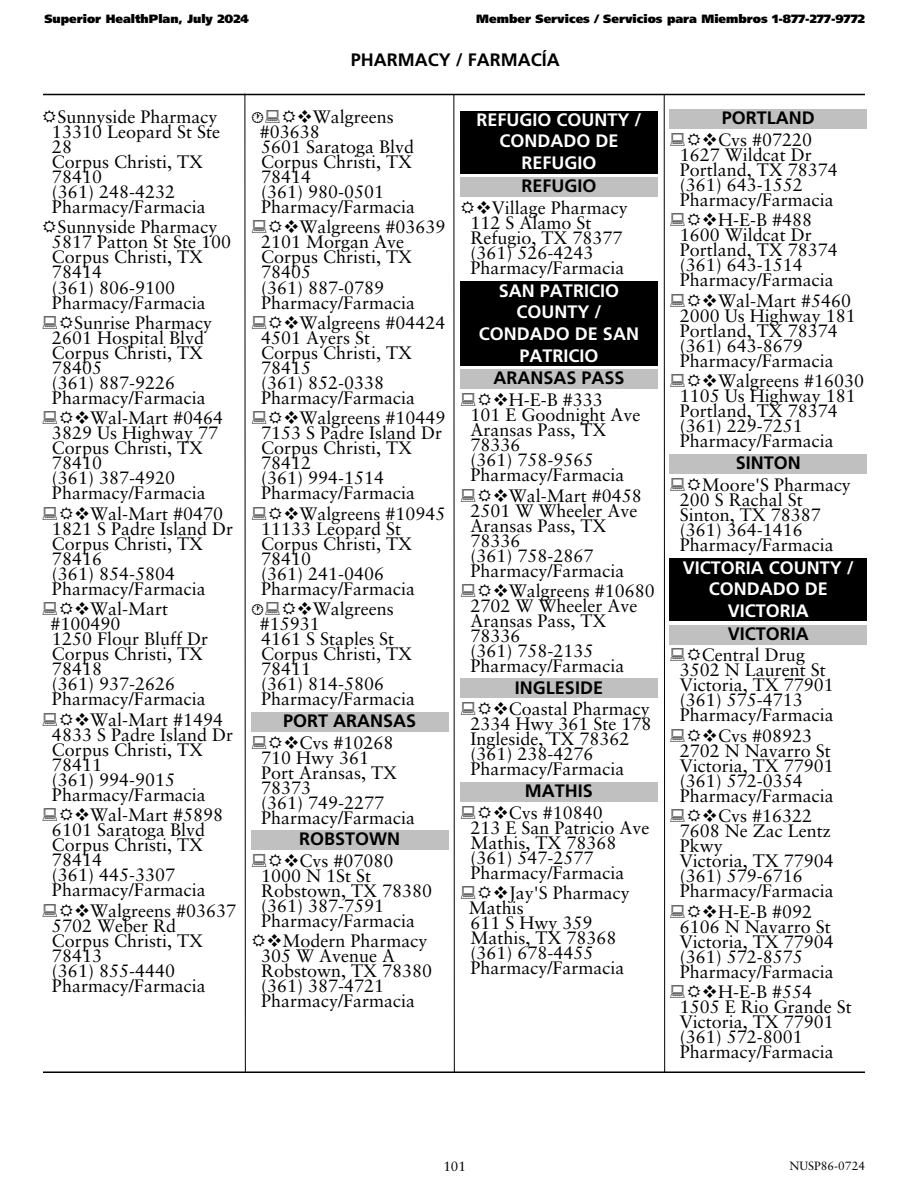
<style>
.page{position:relative;width:918px;height:1188px;background:#fff}
.page>*{position:absolute;margin:0;border:0;box-sizing:border-box;transform-origin:0 0}
.t1{font:18px/15px "Sabon LT Std";color:#000}
.t2{font:700 18px/21.6px "Frutiger LT Std";color:#fff;text-align:center}
.t3{font:700 18px "Frutiger LT Std";color:#000}
.t4{font:13.5px "Sabon LT Std";color:#000}
.t5{font:900 12px "Frutiger LT Std";color:#000}
.t6{font:12px "Sabon LT Std";color:#000}
</style>
<div class="page">
<div style="left:251px;top:712px;width:198px;height:19px;background:#c0c0c0"></div>
<div style="left:251px;top:830px;width:198px;height:20px;background:#c0c0c0"></div>
<div style="left:460px;top:111px;width:198px;height:62px;background:#000"></div>
<div style="left:460px;top:177px;width:198px;height:19px;background:#c0c0c0"></div>
<div style="left:460px;top:282px;width:198px;height:84px;background:#000"></div>
<div style="left:460px;top:370px;width:198px;height:19px;background:#c0c0c0"></div>
<div style="left:460px;top:679px;width:198px;height:19px;background:#c0c0c0"></div>
<div style="left:460px;top:782px;width:198px;height:19px;background:#c0c0c0"></div>
<div style="left:669px;top:109px;width:198px;height:20px;background:#c0c0c0"></div>
<div style="left:669px;top:454px;width:198px;height:19px;background:#c0c0c0"></div>
<div style="left:669px;top:559px;width:198px;height:62px;background:#000"></div>
<div style="left:669px;top:625px;width:198px;height:19px;background:#c0c0c0"></div>
<hr style="left:43px;top:94px;width:822px;height:1px;background:#000">
<hr style="left:43px;top:1071px;width:822px;height:2px;background:#000">
<svg style="left:244px;top:93px;width:2px;height:979px"></svg>
<svg style="left:453px;top:95px;width:2px;height:977px"></svg>
<svg style="left:663px;top:93px;width:37px;height:979px"></svg>
<p class="t5" style="left:44px;top:14px;width:206px">Superior HealthPlan, July 2024</p>
<p class="t5" style="left:476px;top:14px;width:390px">Member Services / Servicios para Miembros 1-877-277-9772</p>
<p class="t3" style="left:351px;top:53px;width:210px">PHARMACY / FARMACÍA</p>
<p class="t1" style="left:52px;top:111px;width:170px">Sunnyside Pharmacy<br>13310 Leopard St Ste<br>28<br>Corpus Christi, TX<br>78410<br>(361) 248-4232<br>Pharmacy/Farmacia</p>
<p class="t1" style="left:52px;top:222px;width:181px">Sunnyside Pharmacy<br>5817 Patton St Ste 100<br>Corpus Christi, TX<br>78414<br>(361) 806-9100<br>Pharmacy/Farmacia</p>
<p class="t1" style="left:52px;top:317px;width:162px;text-indent:22px">Sunrise Pharmacy<br>2601 Hospital Blvd<br>Corpus Christi, TX<br>78405<br>(361) 887-9226<br>Pharmacy/Farmacia</p>
<p class="t1" style="left:52px;top:412px;width:173px;text-indent:22px">❖Wal-Mart #0464<br>3829 Us Highway 77<br>Corpus Christi, TX<br>78410<br>(361) 387-4920<br>Pharmacy/Farmacia</p>
<p class="t1" style="left:52px;top:508px;width:183px;text-indent:22px">❖Wal-Mart #0470<br>1821 S Padre Island Dr<br>Corpus Christi, TX<br>78416<br>(361) 854-5804<br>Pharmacy/Farmacia</p>
<p class="t1" style="left:50px;top:603px;width:159px;text-indent:24px">❖Wal-Mart #100490<br>1250 Flour Bluff Dr<br>Corpus Christi, TX<br>78418<br>(361) 937-2626<br>Pharmacy/Farmacia</p>
<p class="t1" style="left:52px;top:714px;width:183px;text-indent:22px">❖Wal-Mart #1494<br>4833 S Padre Island Dr<br>Corpus Christi, TX<br>78411<br>(361) 994-9015<br>Pharmacy/Farmacia</p>
<p class="t1" style="left:52px;top:809px;width:173px;text-indent:22px">❖Wal-Mart #5898<br>6101 Saratoga Blvd<br>Corpus Christi, TX<br>78414<br>(361) 445-3307<br>Pharmacy/Farmacia</p>
<p class="t1" style="left:52px;top:905px;width:186px;text-indent:22px">❖Walgreens #03637<br>5702 Weber Rd<br>Corpus Christi, TX<br>78413<br>(361) 855-4440<br>Pharmacy/Farmacia</p>
<p class="t1" style="left:260px;top:111px;width:157px;text-indent:-9px">• ❖Walgreens #03638<br>5601 Saratoga Blvd<br>Corpus Christi, TX<br>78414<br>(361) 980-0501<br>Pharmacy/Farmacia</p>
<p class="t1" style="left:261px;top:222px;width:186px;text-indent:22px">❖Walgreens #03639<br>2101 Morgan Ave<br>Corpus Christi, TX<br>78405<br>(361) 887-0789<br>Pharmacy/Farmacia</p>
<p class="t1" style="left:261px;top:317px;width:186px;text-indent:22px">❖Walgreens #04424<br>4501 Ayers St<br>Corpus Christi, TX<br>78415<br>(361) 852-0338<br>Pharmacy/Farmacia</p>
<p class="t1" style="left:261px;top:412px;width:186px;text-indent:22px">❖Walgreens #10449<br>7153 S Padre Island Dr<br>Corpus Christi, TX<br>78412<br>(361) 994-1514<br>Pharmacy/Farmacia</p>
<p class="t1" style="left:261px;top:508px;width:186px;text-indent:22px">❖Walgreens #10945<br>11133 Leopard St<br>Corpus Christi, TX<br>78410<br>(361) 241-0406<br>Pharmacy/Farmacia</p>
<p class="t1" style="left:260px;top:603px;width:157px;text-indent:-9px">• ❖Walgreens #15931<br>4161 S Staples St<br>Corpus Christi, TX<br>78411<br>(361) 814-5806<br>Pharmacy/Farmacia</p>
<p class="t3" style="left:283px;top:714px;width:135px">PORT ARANSAS</p>
<p class="t1" style="left:261px;top:737px;width:155px;text-indent:22px">❖Cvs #10268<br>710 Hwy 361<br>Port Aransas, TX<br>78373<br>(361) 749-2277<br>Pharmacy/Farmacia</p>
<p class="t3" style="left:299px;top:833px;width:103px">ROBSTOWN</p>
<p class="t1" style="left:261px;top:855px;width:173px;text-indent:22px">❖Cvs #07080<br>1000 N 1St St<br>Robstown, TX 78380 (361) 387-7591<br>Pharmacy/Farmacia</p>
<p class="t1" style="left:261px;top:935px;width:173px">❖Modern Pharmacy<br>305 W Avenue A<br>Robstown, TX 78380 (361) 387-4721<br>Pharmacy/Farmacia</p>
<p class="t2" style="left:476px;top:111px;width:167px">REFUGIO COUNTY /<br>CONDADO DE<br>REFUGIO</p>
<p class="t3" style="left:521px;top:179px;width:77px">REFUGIO</p>
<p class="t1" style="left:470px;top:202px;width:159px">❖Village Pharmacy<br>112 S Alamo St<br>Refugio, TX 78377 (361) 526-4243<br>Pharmacy/Farmacia</p>
<p class="t2" style="left:479px;top:282px;width:162px">SAN PATRICIO<br>COUNTY /<br>CONDADO DE SAN<br>PATRICIO</p>
<p class="t3" style="left:493px;top:372px;width:133px">ARANSAS PASS</p>
<p class="t1" style="left:470px;top:394px;width:172px;text-indent:22px">❖H-E-B #333<br>101 E Goodnight Ave<br>Aransas Pass, TX<br>78336<br>(361) 758-9565<br>Pharmacy/Farmacia</p>
<p class="t1" style="left:470px;top:490px;width:173px;text-indent:22px">❖Wal-Mart #0458<br>2501 W Wheeler Ave<br>Aransas Pass, TX<br>78336<br>(361) 758-2867<br>Pharmacy/Farmacia</p>
<p class="t1" style="left:470px;top:585px;width:186px;text-indent:22px">❖Walgreens #10680<br>2702 W Wheeler Ave<br>Aransas Pass, TX<br>78336<br>(361) 758-2135<br>Pharmacy/Farmacia</p>
<p class="t3" style="left:515px;top:681px;width:90px">INGLESIDE</p>
<p class="t1" style="left:470px;top:703px;width:183px;text-indent:22px">❖Coastal Pharmacy<br>2334 Hwy 361 Ste 178<br>Ingleside, TX 78362 (361) 238-4276<br>Pharmacy/Farmacia</p>
<p class="t3" style="left:525px;top:784px;width:70px">MATHIS</p>
<p class="t1" style="left:470px;top:807px;width:181px;text-indent:22px">❖Cvs #10840<br>213 E San Patricio Ave<br>Mathis, TX 78368 (361) 547-2577<br>Pharmacy/Farmacia</p>
<p class="t1" style="left:469px;top:887px;width:162px;text-indent:24px">❖Jay'S Pharmacy<br>Mathis<br>611 S Hwy 359<br>Mathis, TX 78368 (361) 678-4455<br>Pharmacy/Farmacia</p>
<p class="t3" style="left:722px;top:112px;width:95px">PORTLAND</p>
<p class="t1" style="left:680px;top:134px;width:160px;text-indent:22px">❖Cvs #07220<br>1627 Wildcat Dr<br>Portland, TX 78374 (361) 643-1552<br>Pharmacy/Farmacia</p>
<p class="t1" style="left:680px;top:214px;width:160px;text-indent:22px">❖H-E-B #488<br>1600 Wildcat Dr<br>Portland, TX 78374 (361) 643-1514<br>Pharmacy/Farmacia</p>
<p class="t1" style="left:680px;top:295px;width:178px;text-indent:22px">❖Wal-Mart #5460<br>2000 Us Highway 181<br>Portland, TX 78374 (361) 643-8679<br>Pharmacy/Farmacia</p>
<p class="t1" style="left:680px;top:375px;width:186px;text-indent:22px">❖Walgreens #16030<br>1105 Us Highway 181<br>Portland, TX 78374 (361) 229-7251<br>Pharmacy/Farmacia</p>
<p class="t3" style="left:736px;top:456px;width:67px">SINTON</p>
<p class="t1" style="left:680px;top:479px;width:173px;text-indent:22px">Moore'S Pharmacy<br>200 S Rachal St<br>Sinton, TX 78387 (361) 364-1416<br>Pharmacy/Farmacia</p>
<p class="t2" style="left:683px;top:559px;width:173px">VICTORIA COUNTY /<br>CONDADO DE<br>VICTORIA</p>
<p class="t3" style="left:728px;top:627px;width:83px">VICTORIA</p>
<p class="t1" style="left:680px;top:650px;width:156px;text-indent:22px">Central Drug<br>3502 N Laurent St<br>Victoria, TX 77901 (361) 575-4713<br>Pharmacy/Farmacia</p>
<p class="t1" style="left:680px;top:730px;width:156px;text-indent:22px">❖Cvs #08923<br>2702 N Navarro St<br>Victoria, TX 77901 (361) 572-0354<br>Pharmacy/Farmacia</p>
<p class="t1" style="left:680px;top:810px;width:156px;text-indent:22px">❖Cvs #16322<br>7608 Ne Zac Lentz<br>Pkwy<br>Victoria, TX 77904 (361) 579-6716<br>Pharmacy/Farmacia</p>
<p class="t1" style="left:680px;top:906px;width:156px;text-indent:22px">❖H-E-B #092<br>6106 N Navarro St<br>Victoria, TX 77904 (361) 572-8575<br>Pharmacy/Farmacia</p>
<p class="t1" style="left:680px;top:986px;width:174px;text-indent:22px">❖H-E-B #554<br>1505 E Rio Grande St<br>Victoria, TX 77901 (361) 572-8001<br>Pharmacy/Farmacia</p>
<p class="t4" style="left:443px;top:1162px;width:24px">101</p>
<p class="t6" style="left:790px;top:1161px;width:77px">NUSP86-0724</p>
</div>
